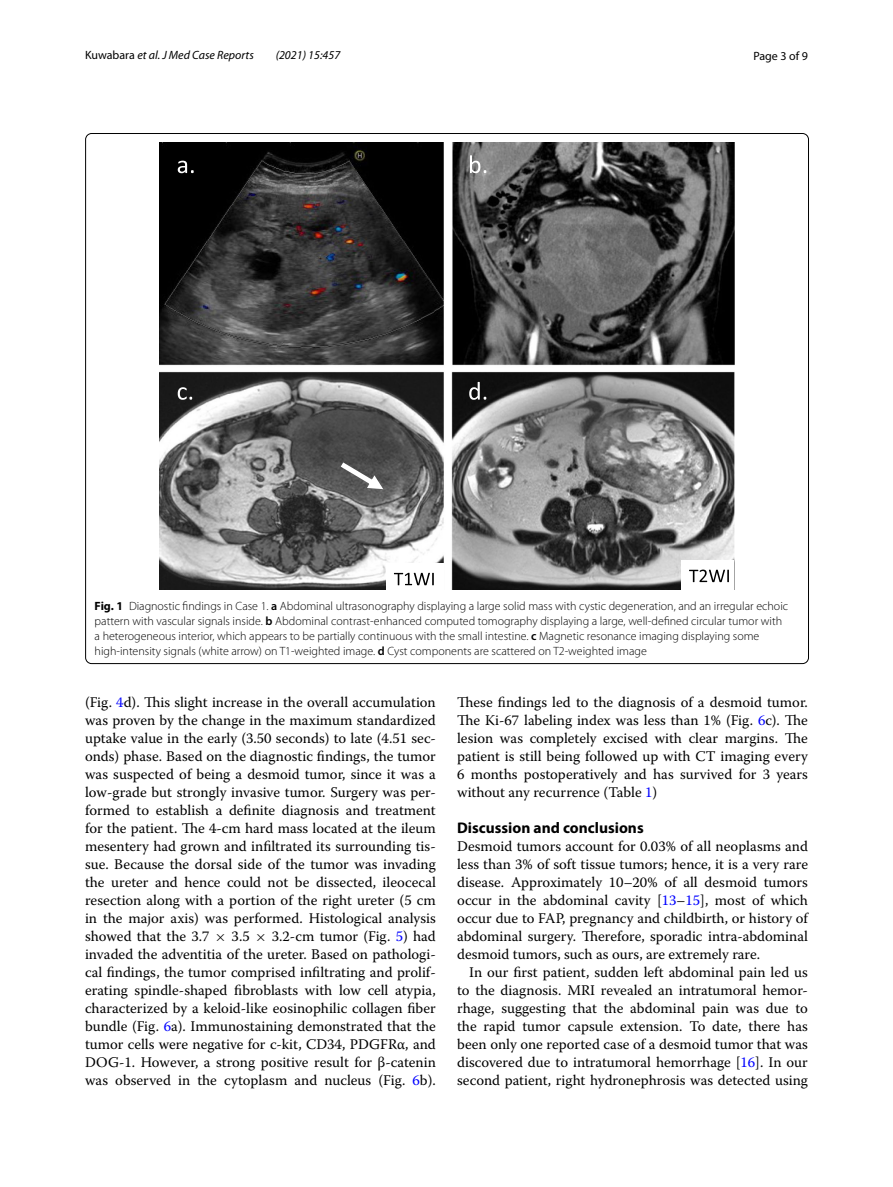
<style>
.page{position:relative;width:893px;height:1187px;background:#fff}
.page>*{position:absolute;margin:0;border:0;box-sizing:border-box;transform-origin:0 0}
.t1{font:700 15.45px "Myriad Pro";color:#000}
.t2{font:14.7px/18px "Warnock Pro";color:#000;text-align:justify}
.t3{font:300 12px/15px "Myriad Pro";color:#000}
.t4{font:italic 12px "Myriad Pro";color:#000}
.t5{font:12px "Myriad Pro";color:#000}
.s1{font-style:normal}
.s2{font-weight:700}
.s3{font-weight:600}
.s4{color:#00f}
.s5{font-family:"MTSY"}
</style>
<div class="page">
<img style="left:160px;top:142px;width:574px;height:448px">
<svg style="left:178px;top:161px;width:16px;height:12px"></svg>
<svg style="left:470px;top:155px;width:16px;height:18px"></svg>
<div style="left:386px;top:562px;width:58px;height:32px;background:#fff"></div>
<svg style="left:394px;top:572px;width:40px;height:13px"></svg>
<div style="left:681px;top:560px;width:53px;height:31px;background:#fff"></div>
<svg style="left:689px;top:569px;width:40px;height:13px"></svg>
<svg style="left:178px;top:387px;width:14px;height:13px"></svg>
<svg style="left:469px;top:382px;width:17px;height:18px"></svg>
<svg style="left:341px;top:462px;width:42px;height:27px"></svg>
<p class="t4" style="left:85px;top:48px;width:170px"><span class="s1">Kuwabara</span> et al. J Med Case Reports</p>
<p class="t4" style="left:276px;top:48px;width:66px">(2021) 15:457</p>
<p class="t5" style="left:753px;top:48px;width:56px">Page 3 of 9</p>
<p class="t3" style="left:95px;top:598px;width:695px"><span class="s2">Fig. 1</span> Diagnostic findings in Case 1. <span class="s3">a</span> Abdominal ultrasonography displaying a large solid mass with cystic degeneration, and an irregular echoic pattern with vascular signals inside. <span class="s3">b</span> Abdominal contrast-enhanced computed tomography displaying a large, well-defined circular tumor with a heterogeneous interior, which appears to be partially continuous with the small intestine. <span class="s3">c</span> Magnetic resonance imaging displaying some high-intensity signals (white arrow) on T1-weighted image. <span class="s3">d</span> Cyst components are scattered on T2-weighted image</p>
<p class="t2" style="left:85px;top:693px;width:352px">(Fig. <span class="s4">4</span>d). This slight increase in the overall accumulation was proven by the change in the maximum standardized uptake value in the early (3.50 seconds) to late (4.51 sec&shy;onds) phase. Based on the diagnostic findings, the tumor was suspected of being a desmoid tumor, since it was a low-grade but strongly invasive tumor. Surgery was per&shy;formed to establish a definite diagnosis and treatment for the patient. The 4-cm hard mass located at the ileum mesentery had grown and infiltrated its surrounding tis&shy;sue. Because the dorsal side of the tumor was invading the ureter and hence could not be dissected, ileocecal resection along with a portion of the right ureter (5 cm in the major axis) was performed. Histological analysis showed that the 3.7 <span class="s5">×</span> 3.5 <span class="s5">×</span> 3.2-cm tumor (Fig. <span class="s4">5</span>) had invaded the adventitia of the ureter. Based on pathologi&shy;cal findings, the tumor comprised infiltrating and prolif&shy;erating spindle-shaped fibroblasts with low cell atypia, characterized by a keloid-like eosinophilic collagen fiber bundle (Fig. <span class="s4">6</span>a). Immunostaining demonstrated that the tumor cells were negative for c-kit, CD34, PDGFRα, and DOG-1. However, a strong positive result for β-catenin was observed in the cytoplasm and nucleus (Fig. <span class="s4">6</span>b).</p>
<p class="t2" style="left:457px;top:692px;width:352px">These findings led to the diagnosis of a desmoid tumor.<br>The Ki-67 labeling index was less than 1% (Fig. <span class="s4">6</span>c). The lesion was completely excised with clear margins. The patient is still being followed up with CT imaging every 6 months postoperatively and has survived for 3 years without any recurrence (Table <span class="s4">1</span>)</p>
<p class="t1" style="left:457px;top:817px;width:188px">Discussion and conclusions</p>
<p class="t2" style="left:457px;top:837px;width:352px">Desmoid tumors account for 0.03% of all neoplasms and less than 3% of soft tissue tumors; hence, it is a very rare disease. Approximately 10–20% of all desmoid tumors occur in the abdominal cavity [<span class="s4">13</span>–<span class="s4">15</span>], most of which occur due to FAP, pregnancy and childbirth, or history of abdominal surgery. Therefore, sporadic intra-abdominal desmoid tumors, such as ours, are extremely rare.</p>
<p class="t2" style="left:457px;top:962px;width:352px;text-indent:12px">In our first patient, sudden left abdominal pain led us to the diagnosis. MRI revealed an intratumoral hemor&shy;rhage, suggesting that the abdominal pain was due to the rapid tumor capsule extension. To date, there has been only one reported case of a desmoid tumor that was discovered due to intratumoral hemorrhage [<span class="s4">16</span>]. In our second patient, right hydronephrosis was detected using</p>
</div>
